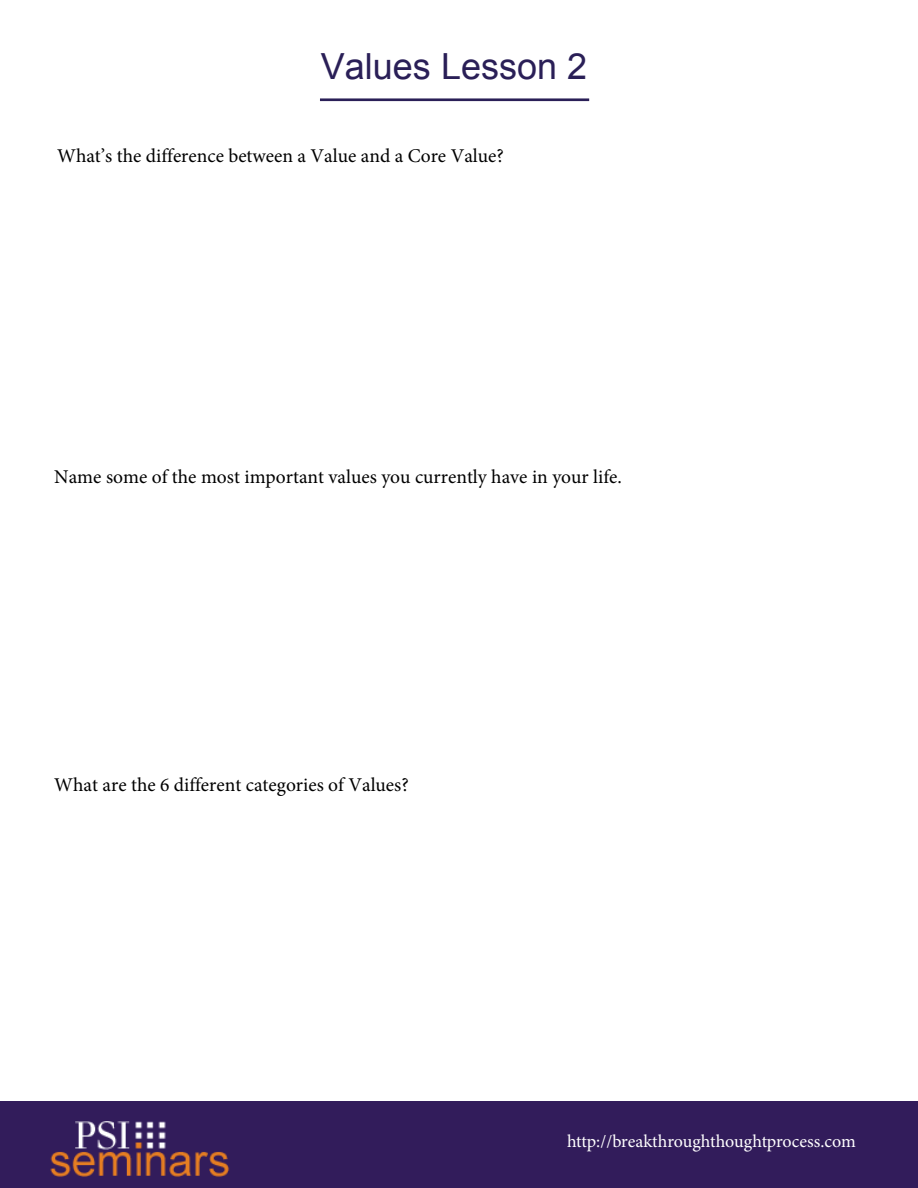
<style>
.page{position:relative;width:918px;height:1188px;background:#fff}
.page>*{position:absolute;margin:0;border:0;box-sizing:border-box;transform-origin:0 0}
.t1{font:36px "Arial";color:#2a1f57}
.t2{font:19.5px "Minion Pro";color:#000}
.t3{font:18px "Minion Pro";letter-spacing:-.005em;color:#fff}
</style>
<div class="page">
<hr style="left:320px;top:99px;width:269px;height:2px;background:#2a1f57">
<div style="left:0;top:1102px;width:918px;height:86px;background:#321c5b"></div>
<h1 class="t1" style="left:321px;top:43px;width:268px">Values Lesson 2</h1>
<p class="t2" style="left:57px;top:142px;width:448px">What’s the difference between a Value and a Core Value?</p>
<p class="t2" style="left:54px;top:464px;width:569px">Name some of the most important values you currently have in your life.</p>
<p class="t2" style="left:54px;top:771px;width:356px">What are the 6 different categories of Values?</p>
<p class="t3" style="left:567px;top:1129px;width:290px">http://breakthroughthoughtprocess.com</p>
</div>
